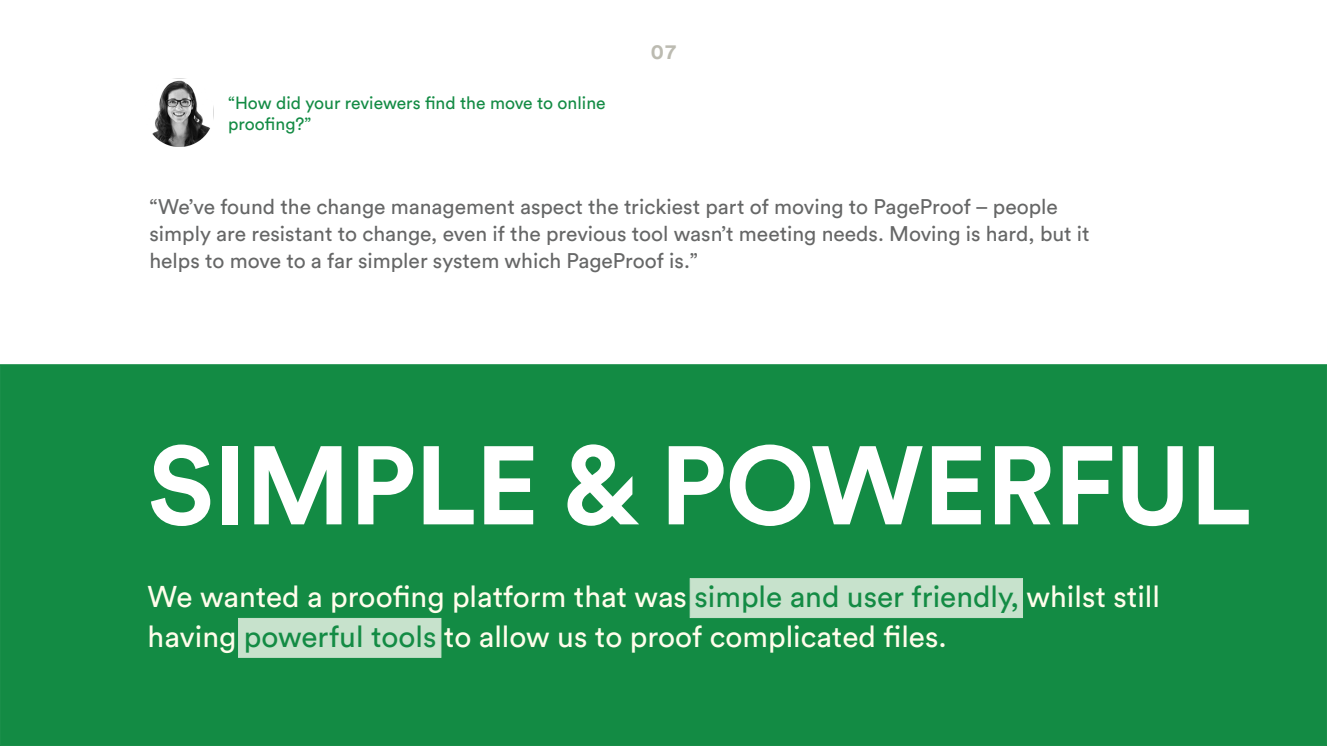
<style>
.page{position:relative;width:1327px;height:746px;background:#fff}
.page>*{position:absolute;margin:0;border:0;box-sizing:border-box;transform-origin:0 0}
.t1{font:700 110.25px "Circular Pro";letter-spacing:-.01em;color:#fff}
.t2{font:29.75px/39.4px "Circular Pro";color:#fffdeb}
.t3{font:21px/27.1px "Circular Pro";color:#666767}
.t4{font:700 21px "Circular Pro";color:#bcbbb1}
.t5{font:17.5px/21px "Circular Pro";color:#138b44}
.s1{color:#138b44}
</style>
<div class="page">
<div style="left:0;top:364px;width:1327px;height:382px;background:#138b44;border:1px solid #138b44"></div>
<img style="left:152px;top:78px;width:62px;height:69px">
<div style="left:690px;top:578px;width:333px;height:40px;background:#c7e2cc;border:1px solid #c7e2cc"></div>
<div style="left:238px;top:618px;width:203px;height:40px;background:#c7e2cc;border:1px solid #c7e2cc"></div>
<p class="t5" style="left:228px;top:91px;width:379px">“How did your reviewers find the move to online proofing?”</p>
<p class="t4" style="left:651px;top:37px;width:27px">07</p>
<p class="t3" style="left:149px;top:192px;width:942px">“We’ve found the change management aspect the trickiest part of moving to PageProof – people simply are resistant to change, even if the previous tool wasn’t meeting needs. Moving is hard, but it helps to move to a far simpler system which PageProof is.”</p>
<h1 class="t1" style="left:148px;top:410px;width:1105px">SIMPLE &amp; POWERFUL</h1>
<h2 class="t2" style="left:148px;top:576px;width:1014px">We wanted a proofing platform that was <span class="s1">simple and user friendly,</span> whilst still having <span class="s1">powerful tools</span> to allow us to proof complicated files.</h2>
</div>
